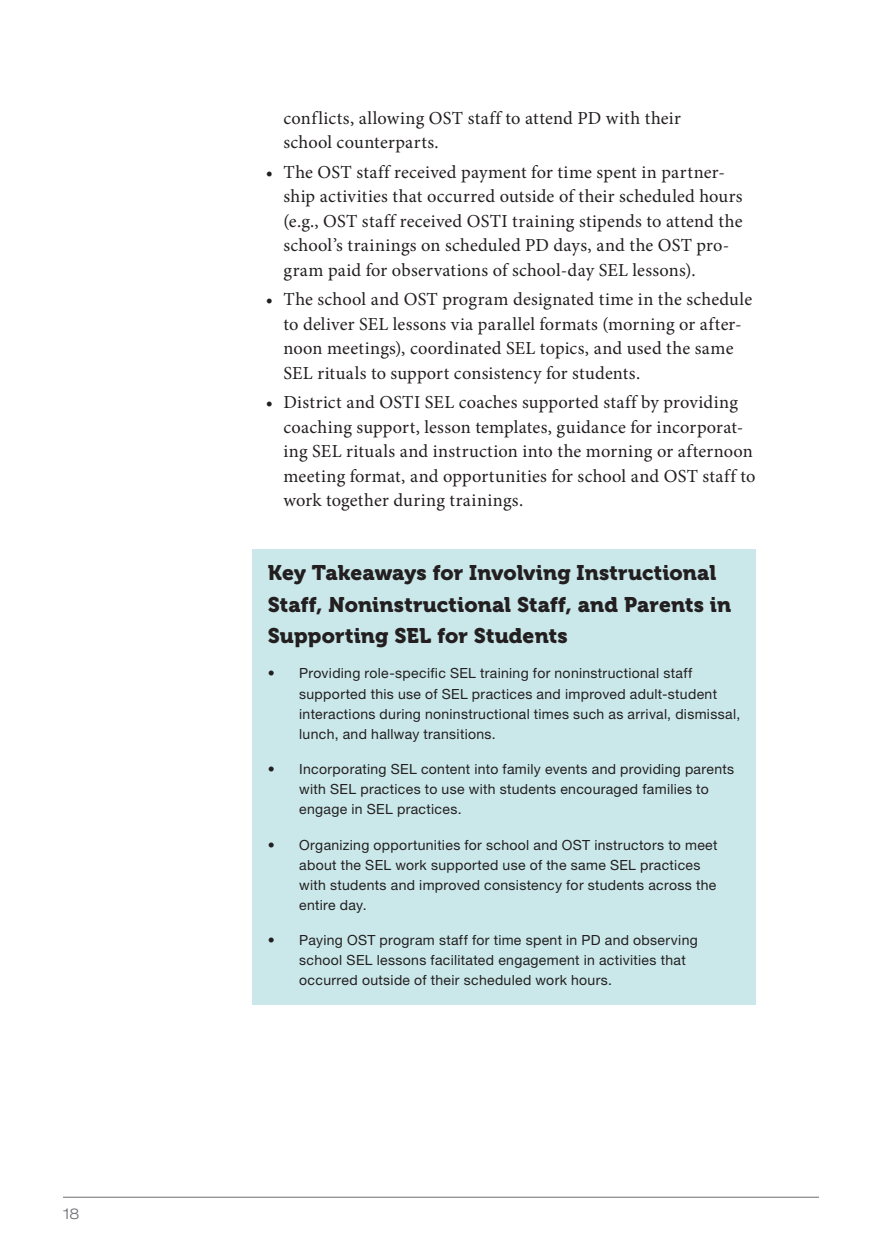
<style>
.page{position:relative;width:882px;height:1260px;background:#fff}
.page>*{position:absolute;margin:0;border:0;box-sizing:border-box;transform-origin:0 0}
.Key_Findings{font:21px/31.5px "Museo 900";letter-spacing:.005em;color:#231f20}
.t1{font:18.38px/24.5px "Minion Pro";letter-spacing:.015em;color:#231f20}
.t2{font:300 expanded 14.88px "Helvetica Neue LT Std";color:#6c6d70}
.t3{font:14px/20.1px "Helvetica Neue LT Std";letter-spacing:.025em;color:#231f20}
</style>
<div class="page">
<hr style="left:63px;top:1197px;width:756px;height:1px;background:#6c6d70">
<div style="left:252px;top:549px;width:504px;height:111px;background:#cae8ea"></div>
<div style="left:252px;top:653px;width:504px;height:100px;background:#cae8ea"></div>
<div style="left:252px;top:748px;width:504px;height:81px;background:#cae8ea"></div>
<div style="left:252px;top:824px;width:504px;height:100px;background:#cae8ea"></div>
<div style="left:252px;top:919px;width:504px;height:86px;background:#cae8ea"></div>
<p class="t2" style="left:63px;top:1205px;width:18px">18</p>
<p class="t1" style="left:284px;top:106px;width:399px">conflicts, allowing OST staff to attend PD with their school counterparts.</p>
<p class="t1" style="left:284px;top:160px;width:461px;text-indent:-18px">• The OST staff received payment for time spent in partner&shy;ship activities that occurred outside of their scheduled hours (e.g., OST staff received OSTI training stipends to attend the school’s trainings on scheduled PD days, and the OST pro&shy;gram paid for observations of school-day SEL lessons).</p>
<p class="t1" style="left:284px;top:287px;width:470px;text-indent:-18px">• The school and OST program designated time in the schedule to deliver SEL lessons via parallel formats (morning or after&shy;noon meetings), coordinated SEL topics, and used the same SEL rituals to support consistency for students.</p>
<p class="t1" style="left:284px;top:390px;width:474px;text-indent:-18px">• District and OSTI SEL coaches supported staff by providing coaching support, lesson templates, guidance for incorporat&shy;ing SEL rituals and instruction into the morning or afternoon meeting format, and opportunities for school and OST staff to work together during trainings.</p>
<p class="Key_Findings" style="left:268px;top:557px;width:465px">Key Takeaways for Involving Instructional<br>Staff, Noninstructional Staff, and Parents in<br>Supporting SEL for Students</p>
<p class="t3" style="left:299px;top:663px;width:442px;text-indent:-32px">• Providing role-specific SEL training for noninstructional staff supported this use of SEL practices and improved adult-student interactions during noninstructional times such as arrival, dismissal, lunch, and hallway transitions.</p>
<p class="t3" style="left:299px;top:759px;width:436px;text-indent:-32px">• Incorporating SEL content into family events and providing parents with SEL practices to use with students encouraged families to engage in SEL practices.</p>
<p class="t3" style="left:299px;top:834px;width:420px;text-indent:-32px">• Organizing opportunities for school and OST instructors to meet about the SEL work supported use of the same SEL practices with students and improved consistency for students across the entire day.</p>
<p class="t3" style="left:299px;top:930px;width:400px;text-indent:-32px">• Paying OST program staff for time spent in PD and observing school SEL lessons facilitated engagement in activities that occurred outside of their scheduled work hours.</p>
</div>
